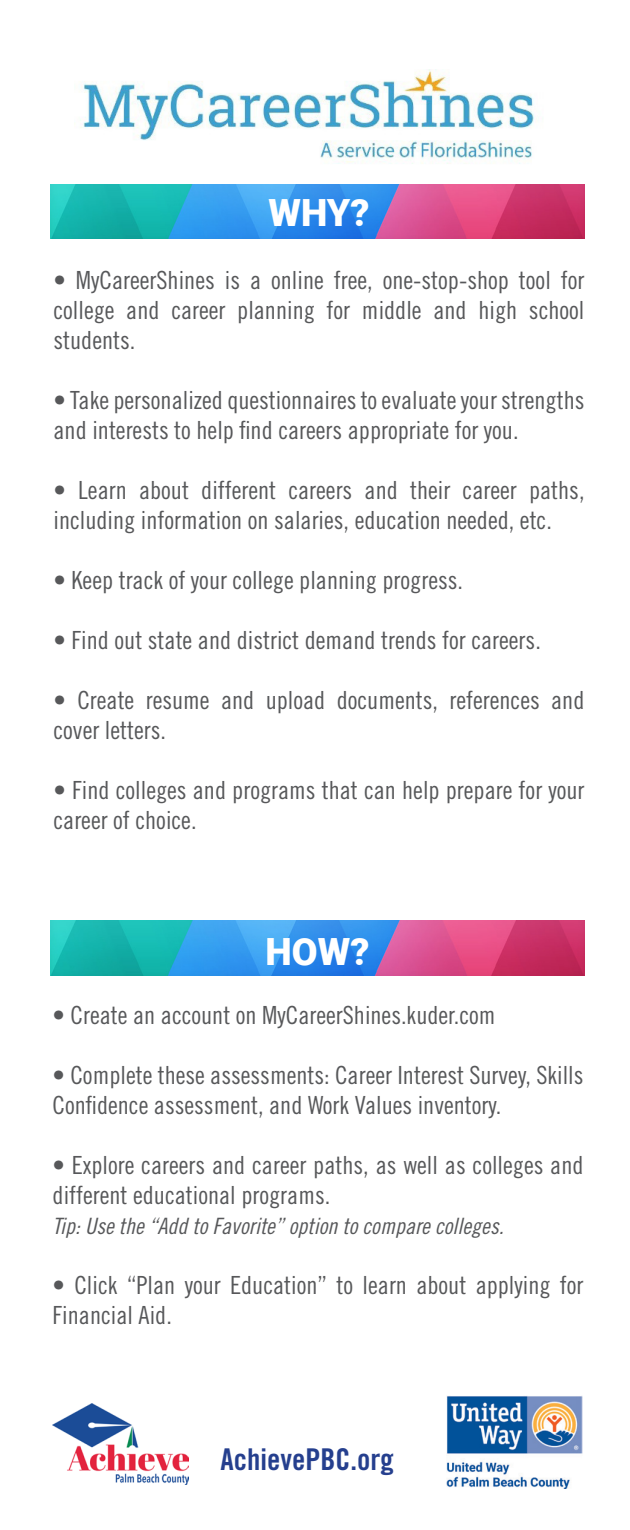
<style>
.page{position:relative;width:630px;height:1530px;background:#fff}
.page>*{position:absolute;margin:0;border:0;box-sizing:border-box;transform-origin:0 0}
.t1{font:37.5px "Roboto";color:#fff}
.t2{font:30px "Trade Gothic Bold Cond Twenty";color:#253f8e}
.t3{font:25px/30px "Trade Gothic Cond Eighteen";color:#57585a}
.t4{font:22.5px "Trade Gothic Cond Eighteen Obl";color:#57585a}
</style>
<div class="page">
<img style="left:50px;top:921px;width:535px;height:54px">
<img style="left:50px;top:184px;width:535px;height:54px">
<img style="left:80px;top:70px;width:454px;height:94px">
<img style="left:53px;top:1403px;width:136px;height:81px">
<img style="left:447px;top:1396px;width:135px;height:92px">
<p class="t1" style="left:268px;top:186px;width:103px">WHY?</p>
<p class="t3" style="left:54px;top:265px;width:533px;text-align:justify">• MyCareerShines is a online free, one-stop-shop tool for college and career planning for middle and high school students.</p>
<p class="t3" style="left:54px;top:385px;width:533px">• Take personalized questionnaires to evaluate your strengths and interests to help find careers appropriate for you.</p>
<p class="t3" style="left:54px;top:475px;width:533px">• Learn about different careers and their career paths, including information on salaries, education needed, etc.</p>
<p class="t3" style="left:54px;top:565px;width:411px">• Keep track of your college planning progress.</p>
<p class="t3" style="left:54px;top:625px;width:489px">• Find out state and district demand trends for careers.</p>
<p class="t3" style="left:54px;top:685px;width:533px">• Create resume and upload documents, references and cover letters.</p>
<p class="t3" style="left:54px;top:775px;width:533px">• Find colleges and programs that can help prepare for your career of choice.</p>
<p class="t1" style="left:266px;top:926px;width:105px">HOW?</p>
<p class="t3" style="left:53px;top:1000px;width:444px">• Create an account on MyCareerShines.kuder.com</p>
<p class="t3" style="left:53px;top:1060px;width:532px">• Complete these assessments: Career Interest Survey, Skills<br>Confidence assessment, and Work Values inventory.</p>
<p class="t3" style="left:53px;top:1150px;width:533px">• Explore careers and career paths, as well as colleges and different educational programs.</p>
<p class="t4" style="left:53px;top:1213px;width:453px">Tip: Use the “Add to Favorite” option to compare colleges.</p>
<p class="t3" style="left:53px;top:1270px;width:532px">• Click “Plan your Education” to learn about applying for<br>Financial Aid.</p>
<p class="t2" style="left:221px;top:1441px;width:175px">AchievePBC.org</p>
</div>
